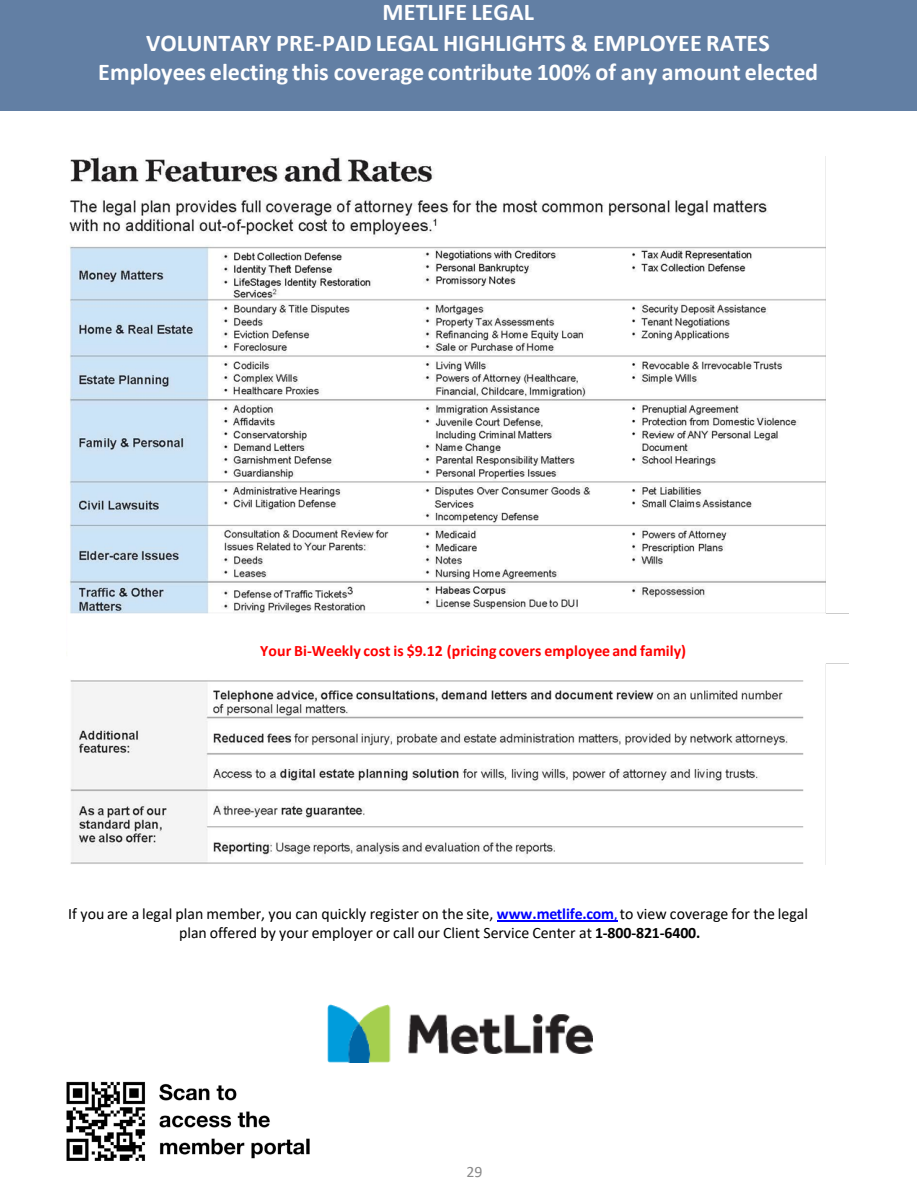
<style>
.page{position:relative;width:918px;height:1188px;background:#fff}
.page>*{position:absolute;margin:0;border:0;box-sizing:border-box;transform-origin:0 0}
.t1{font:700 24.15px/28.8px "Calibri";color:#fff;text-align:center}
.t2{font:15.9px/19px "Calibri";color:#000;text-align:center}
.t3{font:700 15.9px "Calibri";letter-spacing:.005em;color:#f00}
.t4{font:15.9px "Calibri";color:#898989}
.s1{font-weight:700;color:#00f}
.s2{color:#00f}
.s3{font-weight:700}
</style>
<div class="page">
<div style="left:0;top:0;width:917px;height:110px;background:#627fa4"></div>
<img style="left:69px;top:157px;width:780px;height:707px">
<hr style="left:497px;top:921px;width:117px;height:1px;background:#00f">
<img style="left:327px;top:1004px;width:265px;height:59px">
<img style="left:67px;top:1082px;width:242px;height:79px">
<p class="t1" style="left:383px;top:-2px;width:153px">METLIFE LEGAL</p>
<p class="t1" style="left:98px;top:28px;width:721px">VOLUNTARY PRE-PAID LEGAL HIGHLIGHTS &amp; EMPLOYEE RATES<br>Employees electing this coverage contribute 100% of any amount elected</p>
<p class="t3" style="left:260px;top:639px;width:427px">Your Bi-Weekly cost is $9.12 (pricing covers employee and family)</p>
<p class="t2" style="left:68px;top:904px;width:741px">If you are a legal plan member, you can quickly register on the site, <span class="s1">www.metlife.com</span><span class="s2">,</span>to view coverage for the legal plan offered by your employer or call our Client Service Center at <span class="s3">1-800-821-6400.</span></p>
<p class="t4" style="left:467px;top:1160px;width:17px">29</p>
</div>
